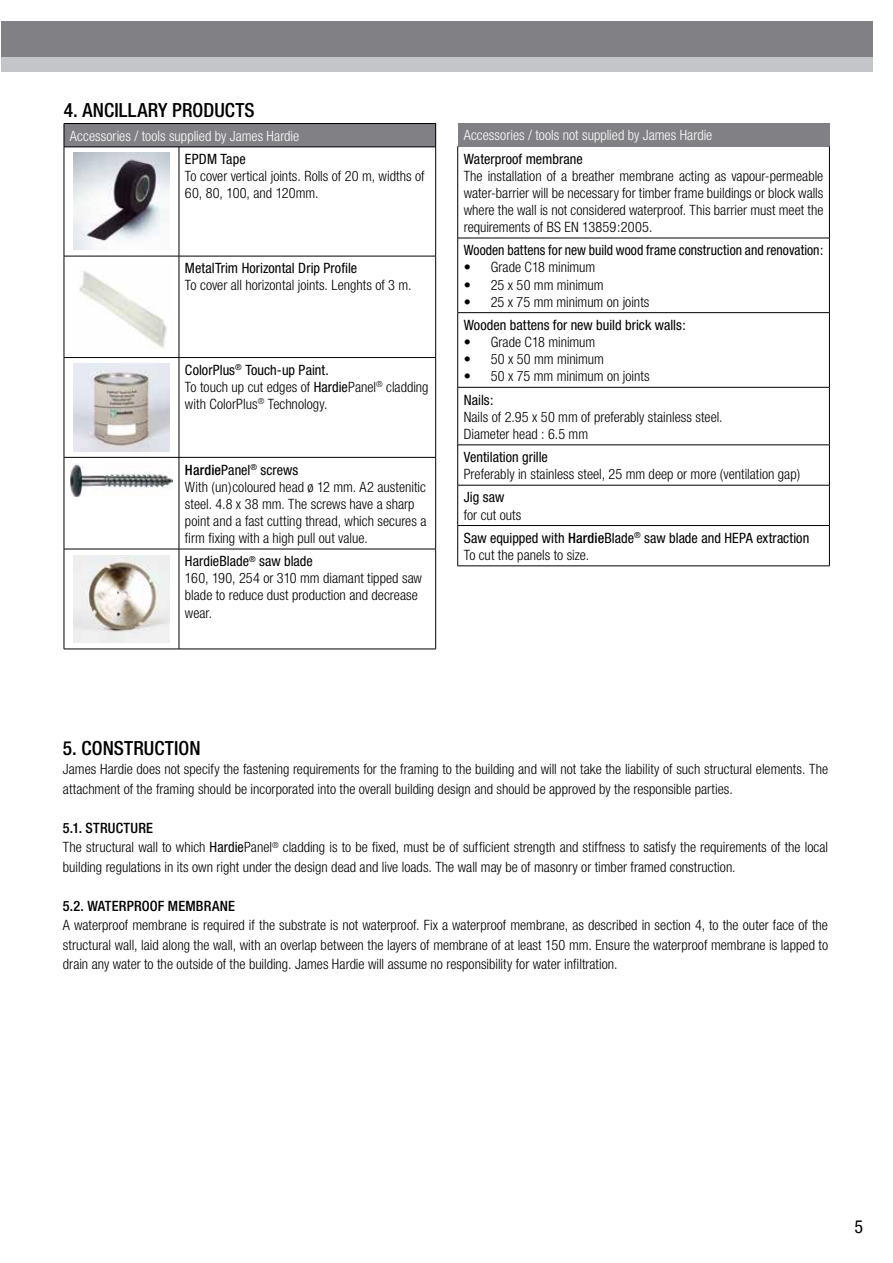
<style>
.page{position:relative;width:893px;height:1263px;background:#fff}
.page>*{position:absolute;margin:0;border:0;box-sizing:border-box;transform-origin:0 0}
.t1{font:500 condensed 19.5px "Helvetica Neue";letter-spacing:.005em;color:#000}
.t2{font:condensed 18px "Helvetica Neue";color:#000}
.t3{font:300 condensed 14.25px/17.1px "Helvetica Neue";color:#000}
.t4{font:condensed 14.25px/23.2px "Helvetica Neue";letter-spacing:.005em;color:#000}
.t5{font:300 condensed 14.25px "Helvetica Neue";color:#fff}
.t6{font:condensed 14.25px "Helvetica Neue";letter-spacing:.005em;color:#000;scale:.96 1}
.t7{font:500 condensed 14.25px "Helvetica Neue";letter-spacing:.01em;color:#000}
.s1{font-weight:400}
.s2{font-weight:500}
.s3{font-weight:300}
</style>
<div class="page">
<div style="left:2px;top:54px;width:871px;height:18px;background:#c3c5c8"></div>
<div style="left:2px;top:21px;width:871px;height:36px;background:#818084"></div>
<div style="left:64px;top:124px;width:372px;height:23px;background:#818084"></div>
<hr style="left:64px;top:123px;width:115px;height:1px;background:#000">
<svg style="left:64px;top:124px;width:1px;height:23px"></svg>
<hr style="left:179px;top:123px;width:257px;height:1px;background:#000">
<svg style="left:435px;top:124px;width:1px;height:23px"></svg>
<hr style="left:64px;top:147px;width:115px;height:1px;background:#000">
<hr style="left:64px;top:147px;width:1px;height:109px;background:#000">
<hr style="left:179px;top:147px;width:257px;height:1px;background:#000">
<hr style="left:179px;top:147px;width:1px;height:109px;background:#000">
<hr style="left:435px;top:147px;width:1px;height:109px;background:#000">
<hr style="left:64px;top:256px;width:115px;height:1px;background:#000">
<hr style="left:64px;top:256px;width:1px;height:101px;background:#000">
<hr style="left:179px;top:256px;width:257px;height:1px;background:#000">
<hr style="left:179px;top:256px;width:1px;height:101px;background:#000">
<hr style="left:435px;top:256px;width:1px;height:101px;background:#000">
<hr style="left:64px;top:357px;width:115px;height:1px;background:#000">
<hr style="left:64px;top:358px;width:1px;height:99px;background:#000">
<hr style="left:179px;top:357px;width:257px;height:1px;background:#000">
<hr style="left:179px;top:358px;width:1px;height:99px;background:#000">
<hr style="left:435px;top:358px;width:1px;height:99px;background:#000">
<hr style="left:64px;top:457px;width:115px;height:1px;background:#000">
<hr style="left:64px;top:457px;width:1px;height:92px;background:#000">
<hr style="left:179px;top:457px;width:257px;height:1px;background:#000">
<hr style="left:179px;top:457px;width:1px;height:92px;background:#000">
<hr style="left:435px;top:457px;width:1px;height:92px;background:#000">
<hr style="left:64px;top:549px;width:115px;height:1px;background:#000">
<hr style="left:64px;top:549px;width:1px;height:100px;background:#000">
<hr style="left:179px;top:549px;width:257px;height:1px;background:#000">
<hr style="left:179px;top:549px;width:1px;height:100px;background:#000">
<hr style="left:435px;top:549px;width:1px;height:100px;background:#000">
<hr style="left:64px;top:649px;width:115px;height:1px;background:#000">
<hr style="left:179px;top:649px;width:257px;height:1px;background:#000">
<img style="left:73px;top:153px;width:97px;height:96px">
<img style="left:79px;top:271px;width:88px;height:77px">
<img style="left:73px;top:363px;width:97px;height:88px">
<img style="left:70px;top:463px;width:103px;height:33px">
<img style="left:73px;top:555px;width:97px;height:88px">
<div style="left:458px;top:123px;width:371px;height:23px;background:#818084"></div>
<hr style="left:457px;top:146px;width:1px;height:92px;background:#000">
<hr style="left:829px;top:146px;width:1px;height:92px;background:#000">
<hr style="left:458px;top:238px;width:372px;height:1px;background:#000">
<hr style="left:457px;top:238px;width:1px;height:74px;background:#000">
<hr style="left:829px;top:238px;width:1px;height:74px;background:#000">
<hr style="left:458px;top:312px;width:372px;height:1px;background:#000">
<hr style="left:457px;top:313px;width:1px;height:74px;background:#000">
<hr style="left:829px;top:313px;width:1px;height:74px;background:#000">
<hr style="left:458px;top:387px;width:372px;height:1px;background:#000">
<hr style="left:457px;top:387px;width:1px;height:58px;background:#000">
<hr style="left:829px;top:387px;width:1px;height:58px;background:#000">
<hr style="left:458px;top:445px;width:372px;height:1px;background:#000">
<hr style="left:457px;top:445px;width:1px;height:40px;background:#000">
<hr style="left:829px;top:445px;width:1px;height:40px;background:#000">
<hr style="left:458px;top:485px;width:372px;height:1px;background:#000">
<hr style="left:457px;top:485px;width:1px;height:40px;background:#000">
<hr style="left:829px;top:485px;width:1px;height:40px;background:#000">
<hr style="left:458px;top:525px;width:372px;height:1px;background:#000">
<hr style="left:457px;top:526px;width:1px;height:40px;background:#000">
<hr style="left:829px;top:526px;width:1px;height:40px;background:#000">
<hr style="left:458px;top:566px;width:372px;height:1px;background:#000">
<h1 class="t1" style="left:64px;top:99px;width:192px">4. ANCILLARY PRODUCTS</h1>
<p class="t5" style="left:70px;top:128px;width:231px">Accessories / tools supplied by James Hardie</p>
<p class="t4" style="left:185px;top:147px;width:62px">EPDM Tape</p>
<p class="t3" style="left:185px;top:167px;width:241px">To cover vertical joints. Rolls of 20 m, widths of<br>60, 80, 100, and 120mm.</p>
<p class="t4" style="left:185px;top:257px;width:174px">MetalTrim Horizontal Drip Profile</p>
<p class="t3" style="left:185px;top:277px;width:228px">To cover all horizontal joints. Lenghts of 3 m.</p>
<p class="t3" style="left:185px;top:361px;width:245px"><span class="s1">ColorPlus</span><sup>®</sup> <span class="s1">Touch-up Paint.<br></span>To touch up cut edges of <span class="s1">Hardie</span>Panel<sup>®</sup> cladding with ColorPlus<sup>®</sup> Technology.</p>
<p class="t3" style="left:185px;top:461px;width:243px"><span class="s2">Hardie</span><span class="s1">Panel</span><sup>®</sup> <span class="s1">screws<br></span>With (un)coloured head ø 12 mm. A2 austenitic steel. 4.8 x 38 mm. The screws have a sharp point and a fast cutting thread, which secures a firm fixing with a high pull out value.</p>
<p class="t3" style="left:185px;top:552px;width:239px"><span class="s1">HardieBlade</span><sup>®</sup> <span class="s1">saw blade<br></span>160, 190, 254 or 310 mm diamant tipped saw blade to reduce dust production and decrease wear.</p>
<p class="t5" style="left:464px;top:127px;width:250px">Accessories / tools not supplied by James Hardie</p>
<p class="t4" style="left:464px;top:147px;width:121px">Waterproof membrane</p>
<p class="t3" style="left:464px;top:167px;width:361px;text-align:justify">The installation of a breather membrane acting as vapour-permeable water-barrier will be necessary for timber frame buildings or block walls where the wall is not considered waterproof. This barrier must meet the requirements of BS EN 13859:2005.</p>
<p class="t6" style="left:464px;top:242px;width:376px">Wooden battens for new build wood frame construction and renovation:</p>
<p class="t3" style="left:464px;top:259px;width:133px">• Grade C18 minimum</p>
<p class="t3" style="left:464px;top:276px;width:141px">• 25 x 50 mm minimum</p>
<p class="t3" style="left:464px;top:293px;width:187px">• 25 x 75 mm minimum on joints</p>
<p class="t4" style="left:464px;top:313px;width:224px">Wooden battens for new build brick walls:</p>
<p class="t3" style="left:464px;top:333px;width:133px">• Grade C18 minimum</p>
<p class="t3" style="left:464px;top:350px;width:142px">• 50 x 50 mm minimum</p>
<p class="t3" style="left:464px;top:368px;width:187px">• 50 x 75 mm minimum on joints</p>
<p class="t4" style="left:464px;top:388px;width:31px">Nails:</p>
<p class="t3" style="left:464px;top:408px;width:260px">Nails of 2.95 x 50 mm of preferably stainless steel.<br>Diameter head : 6.5 mm</p>
<p class="t4" style="left:464px;top:445px;width:86px">Ventilation grille</p>
<p class="t3" style="left:464px;top:465px;width:338px">Preferably in stainless steel, 25 mm deep or more (ventilation gap)</p>
<p class="t4" style="left:464px;top:486px;width:42px">Jig saw</p>
<p class="t4" style="left:464px;top:503px;width:347px"><span class="s3">for cut outs<br></span>Saw equipped with <span class="s2">Hardie</span>Blade<sup>®</sup> saw blade and HEPA extraction</p>
<p class="t3" style="left:464px;top:546px;width:127px">To cut the panels to size.</p>
<h1 class="t1" style="left:63px;top:736px;width:139px">5. CONSTRUCTION</h1>
<p class="t3" style="left:63px;top:759px;width:767px;line-height:19.5px">James Hardie does not specify the fastening requirements for the framing to the building and will not take the liability of such structural elements. The attachment of the framing should be incorporated into the overall building design and should be approved by the responsible parties.</p>
<p class="t3" style="left:63px;top:818px;width:767px;line-height:19.5px"><span class="s2">5.1. STRUCTURE<br></span>The structural wall to which <span class="s1">Hardie</span>Panel<sup>®</sup> cladding is to be fixed, must be of sufficient strength and stiffness to satisfy the requirements of the local building regulations in its own right under the design dead and live loads. The wall may be of masonry or timber framed construction.</p>
<p class="t7" style="left:63px;top:897px;width:174px">5.2. WATERPROOF MEMBRANE</p>
<p class="t3" style="left:63px;top:915px;width:767px;line-height:19.5px;text-align:justify">A waterproof membrane is required if the substrate is not waterproof. Fix a waterproof membrane, as described in section 4, to the outer face of the structural wall, laid along the wall, with an overlap between the layers of membrane of at least 150 mm. Ensure the waterproof membrane is lapped to drain any water to the outside of the building. James Hardie will assume no responsibility for water infiltration.</p>
<p class="t2" style="left:854px;top:1216px;width:10px">5</p>
</div>
